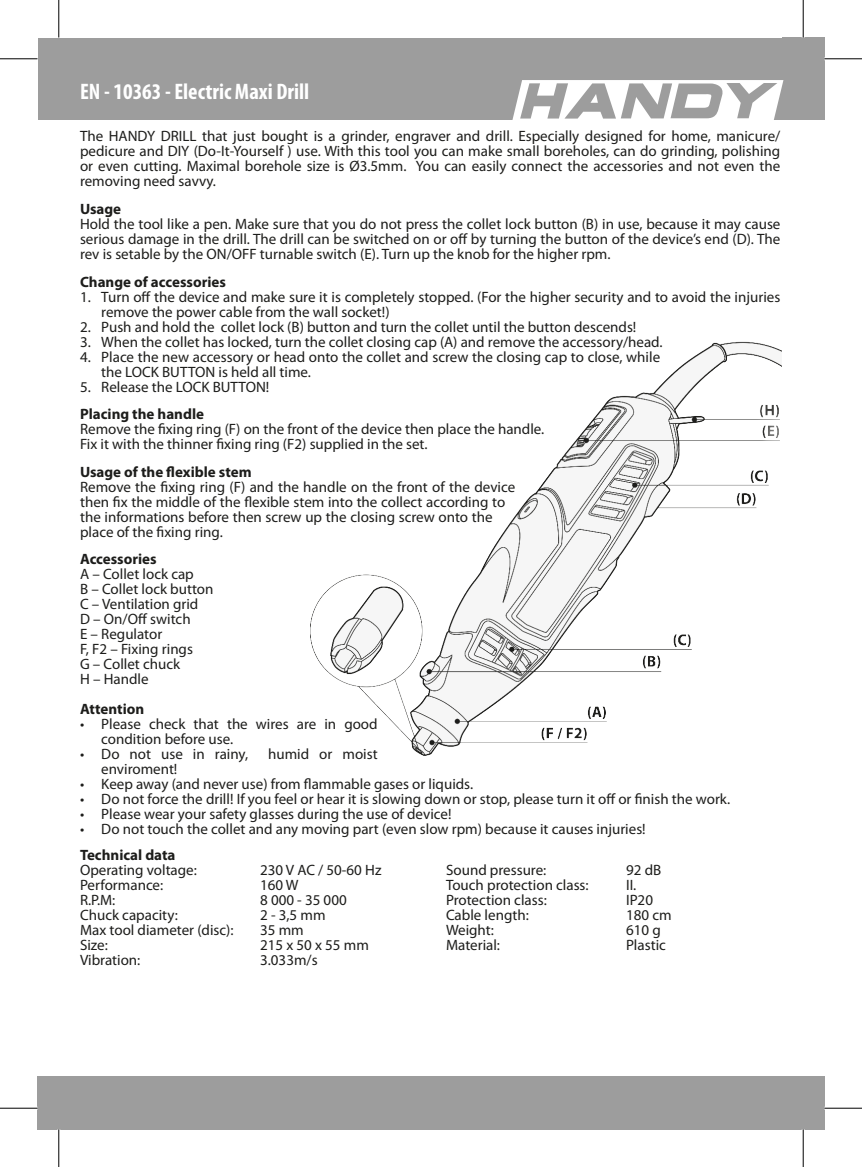
<style>
.page{position:relative;width:862px;height:1167px;background:#fff}
.page>*{position:absolute;margin:0;border:0;box-sizing:border-box;transform-origin:0 0}
.t1{font:700 condensed 22.5px "Myriad Pro";color:#fff}
.t2{font:15px/15px "Myriad Pro";color:#1d1d1b}
.t3{font:700 15px "Myriad Pro";color:#1d1d1b}
</style>
<div class="page">
<div style="left:38px;top:38px;width:786px;height:81px;background:#9d9d9d"></div>
<div style="left:38px;top:1076px;width:786px;height:53px;background:#9d9d9d"></div>
<svg style="left:512px;top:80px;width:271px;height:40px"></svg>
<img style="left:310px;top:341px;width:472px;height:415px">
<hr style="left:0;top:58px;width:38px;height:1px;background:#000">
<hr style="left:824px;top:58px;width:38px;height:1px;background:#000">
<hr style="left:0;top:1107px;width:38px;height:1px;background:#000">
<hr style="left:824px;top:1107px;width:38px;height:1px;background:#000">
<hr style="left:58px;top:0;width:1px;height:37px;background:#000">
<hr style="left:58px;top:1129px;width:1px;height:37px;background:#000">
<hr style="left:802px;top:0;width:1px;height:37px;background:#000">
<hr style="left:802px;top:1129px;width:1px;height:37px;background:#000">
<h1 class="t1" style="left:80px;top:77px;width:231px">EN - 10363 - Electric Maxi Drill</h1>
<p class="t2" style="left:80px;top:129px;width:702px;text-align:justify">The HANDY DRILL that just bought is a grinder, engraver and drill. Especially designed for home, manicure/ pedicure and DIY (Do-It-Yourself ) use. With this tool you can make small boreholes, can do grinding, polishing or even cutting. Maximal borehole size is Ø3.5mm. You can easily connect the accessories and not even the removing need savvy.</p>
<p class="t3" style="left:80px;top:199px;width:43px">Usage</p>
<p class="t2" style="left:80px;top:216px;width:702px;text-align:justify">Hold the tool like a pen. Make sure that you do not press the collet lock button (B) in use, because it may cause serious damage in the drill. The drill can be switched on or off by turning the button of the device’s end (D). The rev is setable by the ON/OFF turnable switch (E). Turn up the knob for the higher rpm.</p>
<p class="t3" style="left:80px;top:272px;width:147px">Change of accessories</p>
<p class="t2" style="left:101px;top:289px;width:680px;text-indent:-21px">1. Turn off the device and make sure it is completely stopped. (For the higher security and to avoid the injuries remove the power cable from the wall socket!)</p>
<p class="t2" style="left:80px;top:319px;width:558px">2. Push and hold the collet lock (B) button and turn the collet until the button descends!</p>
<p class="t2" style="left:80px;top:334px;width:584px">3. When the collet has locked, turn the collet closing cap (A) and remove the accessory/head.</p>
<p class="t2" style="left:101px;top:349px;width:560px;text-indent:-21px">4. Place the new accessory or head onto the collet and screw the closing cap to close, while the LOCK BUTTON is held all time.</p>
<p class="t2" style="left:80px;top:379px;width:191px">5. Release the LOCK BUTTON!</p>
<p class="t3" style="left:80px;top:404px;width:125px">Placing the handle</p>
<p class="t2" style="left:80px;top:421px;width:466px">Remove the fixing ring (F) on the front of the device then place the handle.<br>Fix it with the thinner fixing ring (F2) supplied in the set.</p>
<p class="t3" style="left:80px;top:462px;width:173px">Usage of the flexible stem</p>
<p class="t2" style="left:80px;top:479px;width:437px">Remove the fixing ring (F) and the handle on the front of the device then fix the middle of the flexible stem into the collect according to the informations before then screw up the closing screw onto the place of the fixing ring.</p>
<p class="t3" style="left:80px;top:549px;width:78px">Accessories</p>
<p class="t2" style="left:80px;top:566px;width:135px">A – Collet lock cap<br>B – Collet lock button<br>C – Ventilation grid<br>D – On/Off switch<br>E – Regulator<br>F, F2 – Fixing rings<br>G – Collet chuck<br>H – Handle</p>
<p class="t3" style="left:80px;top:699px;width:66px">Attention</p>
<p class="t2" style="left:101px;top:716px;width:278px;text-indent:-21px">• Please check that the wires are in good condition before use.</p>
<p class="t2" style="left:80px;top:746px;width:170px">• Do not use in rainy,</p>
<p class="t2" style="left:268px;top:746px;width:111px">humid or moist</p>
<p class="t2" style="left:101px;top:761px;width:78px">enviroment!</p>
<p class="t2" style="left:80px;top:776px;width:394px">• Keep away (and never use) from flammable gases or liquids.</p>
<p class="t2" style="left:80px;top:791px;width:651px">• Do not force the drill! If you feel or hear it is slowing down or stop, please turn it off or finish the work.</p>
<p class="t2" style="left:80px;top:806px;width:373px">• Please wear your safety glasses during the use of device!</p>
<p class="t2" style="left:80px;top:821px;width:567px">• Do not touch the collet and any moving part (even slow rpm) because it causes injuries!</p>
<p class="t3" style="left:80px;top:845px;width:97px">Technical data</p>
<p class="t2" style="left:80px;top:862px;width:118px">Operating voltage:</p>
<p class="t2" style="left:260px;top:862px;width:123px">230 V AC / 50-60 Hz</p>
<p class="t2" style="left:80px;top:877px;width:85px">Performance:</p>
<p class="t2" style="left:260px;top:877px;width:40px">160 W</p>
<p class="t2" style="left:80px;top:892px;width:37px">R.P.M:</p>
<p class="t2" style="left:260px;top:892px;width:88px">8 000 - 35 000</p>
<p class="t2" style="left:80px;top:907px;width:99px">Chuck capacity:</p>
<p class="t2" style="left:260px;top:907px;width:67px">2 - 3,5 mm</p>
<p class="t2" style="left:80px;top:922px;width:155px">Max tool diameter (disc):</p>
<p class="t2" style="left:260px;top:922px;width:45px">35 mm</p>
<p class="t2" style="left:80px;top:937px;width:29px">Size:</p>
<p class="t2" style="left:260px;top:937px;width:110px">215 x 50 x 55 mm</p>
<p class="t2" style="left:80px;top:952px;width:62px">Vibration:</p>
<p class="t2" style="left:260px;top:952px;width:59px">3.033m/s</p>
<p class="t2" style="left:446px;top:862px;width:102px">Sound pressure:</p>
<p class="t2" style="left:626px;top:862px;width:37px">92 dB</p>
<p class="t2" style="left:446px;top:877px;width:144px">Touch protection class:</p>
<p class="t2" style="left:626px;top:877px;width:12px">II.</p>
<p class="t2" style="left:446px;top:892px;width:102px">Protection class:</p>
<p class="t2" style="left:626px;top:892px;width:28px">IP20</p>
<p class="t2" style="left:446px;top:907px;width:84px">Cable length:</p>
<p class="t2" style="left:626px;top:907px;width:47px">180 cm</p>
<p class="t2" style="left:446px;top:922px;width:49px">Weight:</p>
<p class="t2" style="left:626px;top:922px;width:36px">610 g</p>
<p class="t2" style="left:446px;top:937px;width:56px">Material:</p>
<p class="t2" style="left:626px;top:937px;width:41px">Plastic</p>
</div>
